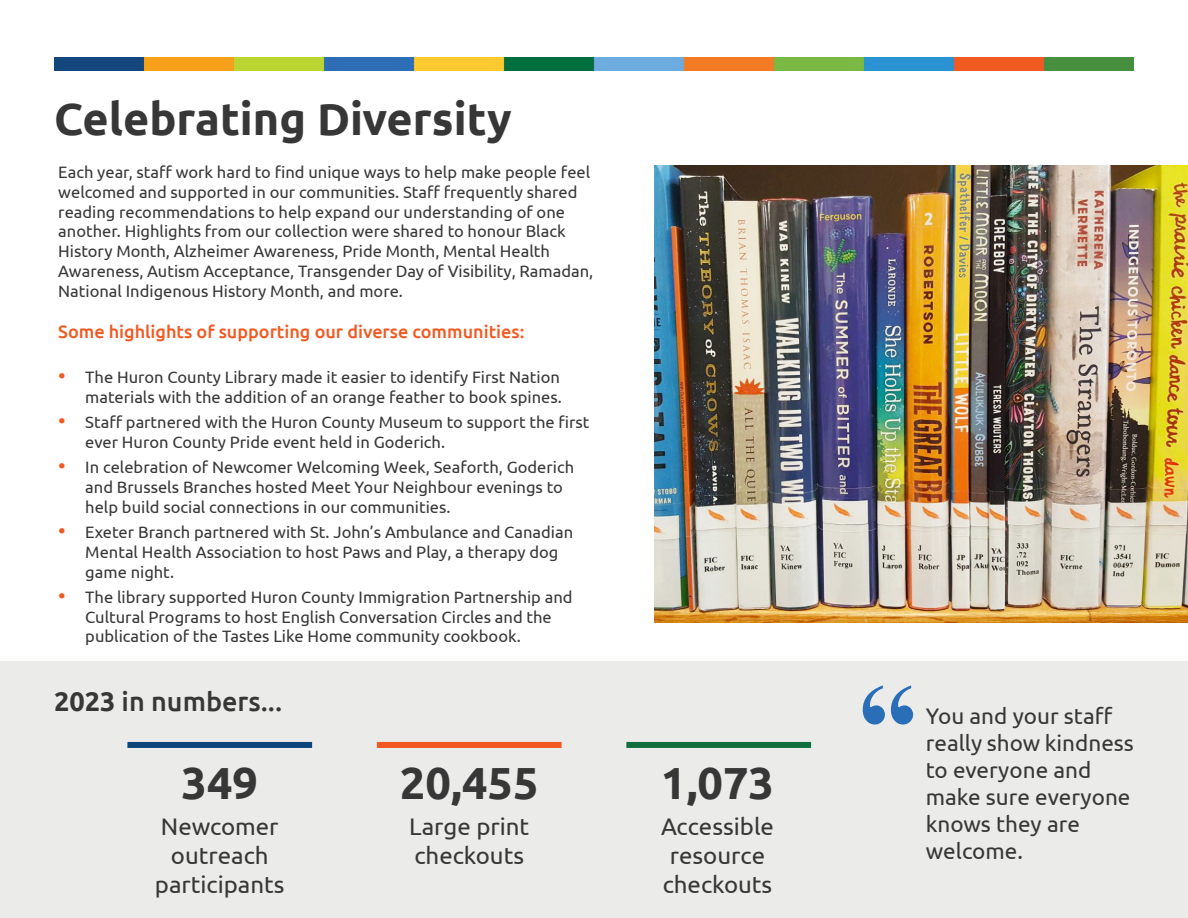
<style>
.page{position:relative;width:1188px;height:918px;background:#fff}
.page>*{position:absolute;margin:0;border:0;box-sizing:border-box;transform-origin:0 0}
.t1{font:700 120px "Times New Roman";color:#296eb7}
.t2{font:700 45px "Ubuntu";color:#363736}
.t3{font:500 27px "Ubuntu";color:#363736}
.t4{font:24px/28.8px "Ubuntu";color:#363736;text-align:center}
.t5{font:22.5px/27px "Ubuntu";color:#363736}
.t6{font:500 18px "Ubuntu";color:#f15921}
.t7{font:16.5px/19.8px "Ubuntu";color:#363736}
.s1{font-size:21px;color:#f15921}
.s2{font-weight:700}
</style>
<div class="page">
<img style="left:654px;top:165px;width:534px;height:458px">
<div style="left:0;top:662px;width:1188px;height:256px;background:#ebebea"></div>
<div style="left:127px;top:742px;width:185px;height:6px;background:#0d477c"></div>
<div style="left:377px;top:742px;width:185px;height:6px;background:#f15921"></div>
<div style="left:626px;top:742px;width:185px;height:6px;background:#116f3d"></div>
<img style="left:54px;top:57px;width:1080px;height:13px">
<p class="t2" style="left:54px;top:92px;width:459px">Celebrating Diversity</p>
<p class="t7" style="left:58px;top:162px;width:536px">Each year, staff work hard to find unique ways to help make people feel welcomed and supported in our communities. Staff frequently shared reading recommendations to help expand our understanding of one another. Highlights from our collection were shared to honour Black History Month, Alzheimer Awareness, Pride Month, Mental Health Awareness, Autism Acceptance, Transgender Day of Visibility, Ramadan, National Indigenous History Month, and more.</p>
<p class="t6" style="left:58px;top:320px;width:468px">Some highlights of supporting our diverse communities:</p>
<p class="t7" style="left:58px;top:367px;width:505px;text-align:right"><span class="s1">•</span> The Huron County Library made it easier to identify First Nation materials with the addition of an orange feather to book spines.</p>
<p class="t7" style="left:85px;top:412px;width:506px;text-indent:-27px"><span class="s1">•</span> Staff partnered with the Huron County Museum to support the first ever Huron County Pride event held in Goderich.</p>
<p class="t7" style="left:85px;top:457px;width:490px;text-indent:-27px"><span class="s1">•</span> In celebration of Newcomer Welcoming Week, Seaforth, Goderich and Brussels Branches hosted Meet Your Neighbour evenings to help build social connections in our communities.</p>
<p class="t7" style="left:85px;top:522px;width:489px;text-indent:-27px"><span class="s1">•</span> Exeter Branch partnered with St. John’s Ambulance and Canadian<br>Mental Health Association to host Paws and Play, a therapy dog game night.</p>
<p class="t7" style="left:85px;top:587px;width:489px;text-indent:-27px"><span class="s1">•</span> The library supported Huron County Immigration Partnership and<br>Cultural Programs to host English Conversation Circles and the publication of the Tastes Like Home community cookbook.</p>
<p class="t3" style="left:54px;top:685px;width:230px"><span class="s2">2023</span> in numbers...</p>
<p class="t2" style="left:181px;top:756px;width:78px">349</p>
<p class="t4" style="left:155px;top:811px;width:131px">Newcomer outreach participants</p>
<p class="t2" style="left:400px;top:756px;width:140px">20,455</p>
<p class="t4" style="left:409px;top:811px;width:121px;text-align:left">Large print checkouts</p>
<p class="t2" style="left:661px;top:756px;width:115px">1,073</p>
<p class="t4" style="left:661px;top:811px;width:114px">Accessible resource checkouts</p>
<p class="t1" style="left:858px;top:640px;width:61px">“</p>
<p class="t5" style="left:926px;top:702px;width:210px">You and your staff really show kindness to everyone and make sure everyone knows they are welcome.</p>
</div>
